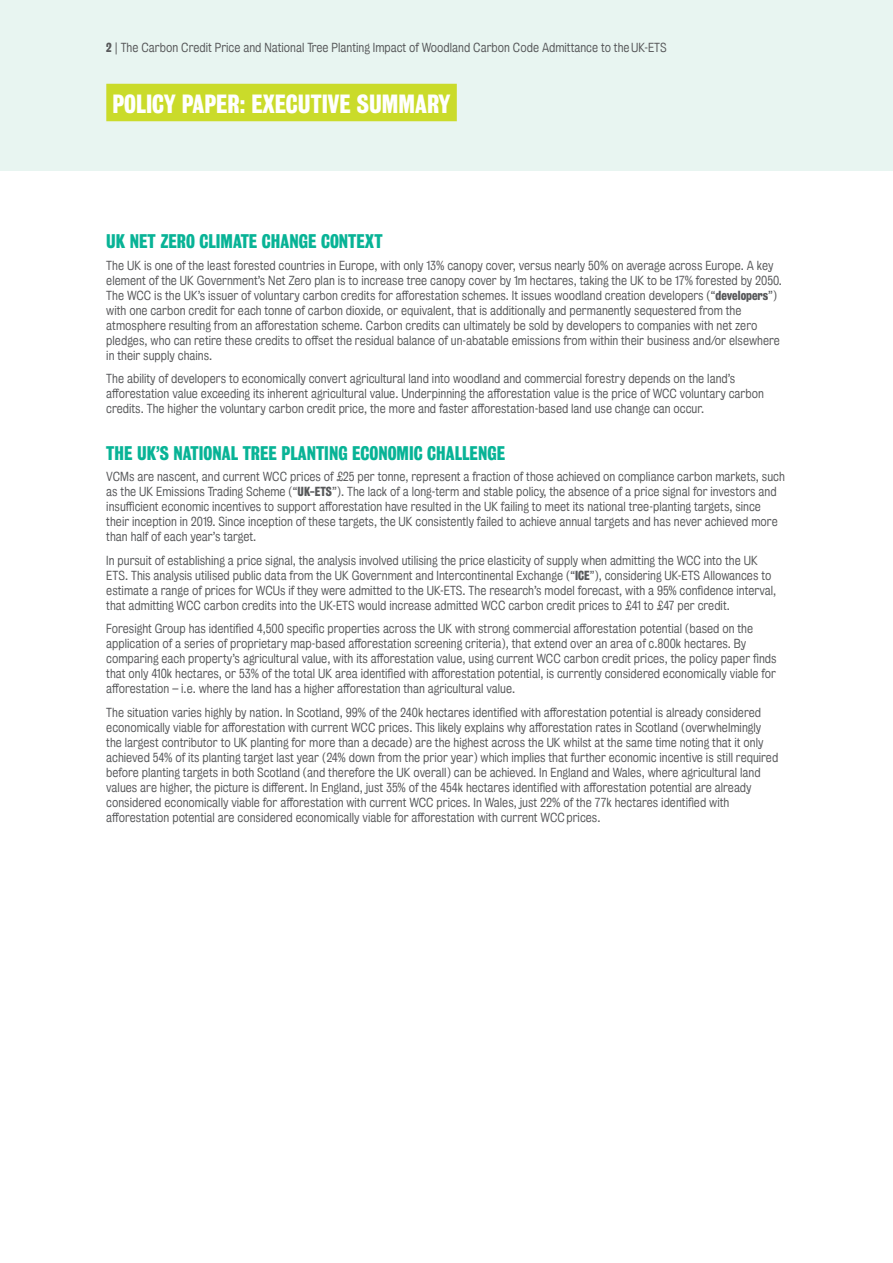
<style>
.page{position:relative;width:893px;height:1263px;background:#fff}
.page>*{position:absolute;margin:0;border:0;box-sizing:border-box;transform-origin:0 0}
.t1{font:24px "Kings Bureau Grot Three Seven";color:#fff}
.t2{font:18px "Kings Bureau Grot Three Seven";color:#08b396}
.t3{font:12px/15px "Kings Bureau Grot Five One";color:#57585a}
.s1{font-family:"Kings Bureau Grot Three Seven"}
.s2{color:#cadb2a}
</style>
<div class="page">
<div style="left:0;top:0;width:893px;height:170px;background:#e8f5f1"></div>
<div style="left:106px;top:84px;width:351px;height:37px;background:#cadb2a"></div>
<p class="t3" style="left:106px;top:40px;width:562px"><span class="s1">2</span> | The Carbon Credit Price and National Tree Planting Impact of Woodland Carbon Code Admittance to the UK-ETS</p>
<h1 class="t1" style="left:112px;top:90px;width:346px">POLICY PAPER: EXECUTIVE SUMMARY<span class="s2">I</span></h1>
<h2 class="t2" style="left:106px;top:231px;width:278px">UK NET ZERO CLIMATE CHANGE CONTEXT</h2>
<p class="t3" style="left:106px;top:258px;width:677px">The UK is one of the least forested countries in Europe, with only 13% canopy cover, versus nearly 50% on average across Europe. A key element of the UK Government’s Net Zero plan is to increase tree canopy cover by 1m hectares, taking the UK to be 17% forested by 2050.<br>The WCC is the UK’s issuer of voluntary carbon credits for afforestation schemes. It issues woodland creation developers (“<span class="s1">developers</span>”) with one carbon credit for each tonne of carbon dioxide, or equivalent, that is additionally and permanently sequestered from the atmosphere resulting from an afforestation scheme. Carbon credits can ultimately be sold by developers to companies with net zero pledges, who can retire these credits to offset the residual balance of un-abatable emissions from within their business and/or elsewhere in their supply chains.</p>
<p class="t3" style="left:106px;top:371px;width:659px">The ability of developers to economically convert agricultural land into woodland and commercial forestry depends on the land’s afforestation value exceeding its inherent agricultural value. Underpinning the afforestation value is the price of WCC voluntary carbon credits. The higher the voluntary carbon credit price, the more and faster afforestation-based land use change can occur.</p>
<h2 class="t2" style="left:106px;top:442px;width:400px">THE UK’S NATIONAL TREE PLANTING ECONOMIC CHALLENGE</h2>
<p class="t3" style="left:106px;top:469px;width:680px">VCMs are nascent, and current WCC prices of £25 per tonne, represent a fraction of those achieved on compliance carbon markets, such as the UK Emissions Trading Scheme (“<span class="s1">UK-ETS</span>”). The lack of a long‑term and stable policy, the absence of a price signal for investors and insufficient economic incentives to support afforestation have resulted in the UK failing to meet its national tree-planting targets, since their inception in 2019. Since inception of these targets, the UK consistently failed to achieve annual targets and has never achieved more than half of each year’s target.</p>
<p class="t3" style="left:106px;top:553px;width:672px">In pursuit of establishing a price signal, the analysis involved utilising the price elasticity of supply when admitting the WCC into the UK ETS. This analysis utilised public data from the UK Government and Intercontinental Exchange (“<span class="s1">ICE</span>”), considering UK-ETS Allowances to estimate a range of prices for WCUs if they were admitted to the UK-ETS. The research’s model forecast, with a 95% confidence interval, that admitting WCC carbon credits into the UK-ETS would increase admitted WCC carbon credit prices to £41 to £47 per credit.</p>
<p class="t3" style="left:106px;top:621px;width:672px">Foresight Group has identified 4,500 specific properties across the UK with strong commercial afforestation potential (based on the application of a series of proprietary map-based afforestation screening criteria), that extend over an area of c.800k hectares. By comparing each property’s agricultural value, with its afforestation value, using current WCC carbon credit prices, the policy paper finds that only 410k hectares, or 53% of the total UK area identified with afforestation potential, is currently considered economically viable for afforestation – i.e. where the land has a higher afforestation than agricultural value.</p>
<p class="t3" style="left:106px;top:705px;width:673px">The situation varies highly by nation. In Scotland, 99% of the 240k hectares identified with afforestation potential is already considered economically viable for afforestation with current WCC prices. This likely explains why afforestation rates in Scotland (overwhelmingly the largest contributor to UK planting for more than a decade) are the highest across the UK whilst at the same time noting that it only achieved 54% of its planting target last year (24% down from the prior year) which implies that further economic incentive is still required before planting targets in both Scotland (and therefore the UK overall) can be achieved. In England and Wales, where agricultural land values are higher, the picture is different. In England, just 35% of the 454k hectares identified with afforestation potential are already considered economically viable for afforestation with current WCC prices. In Wales, just 22% of the 77k hectares identified with afforestation potential are considered economically viable for afforestation with current WCC prices.</p>
</div>
